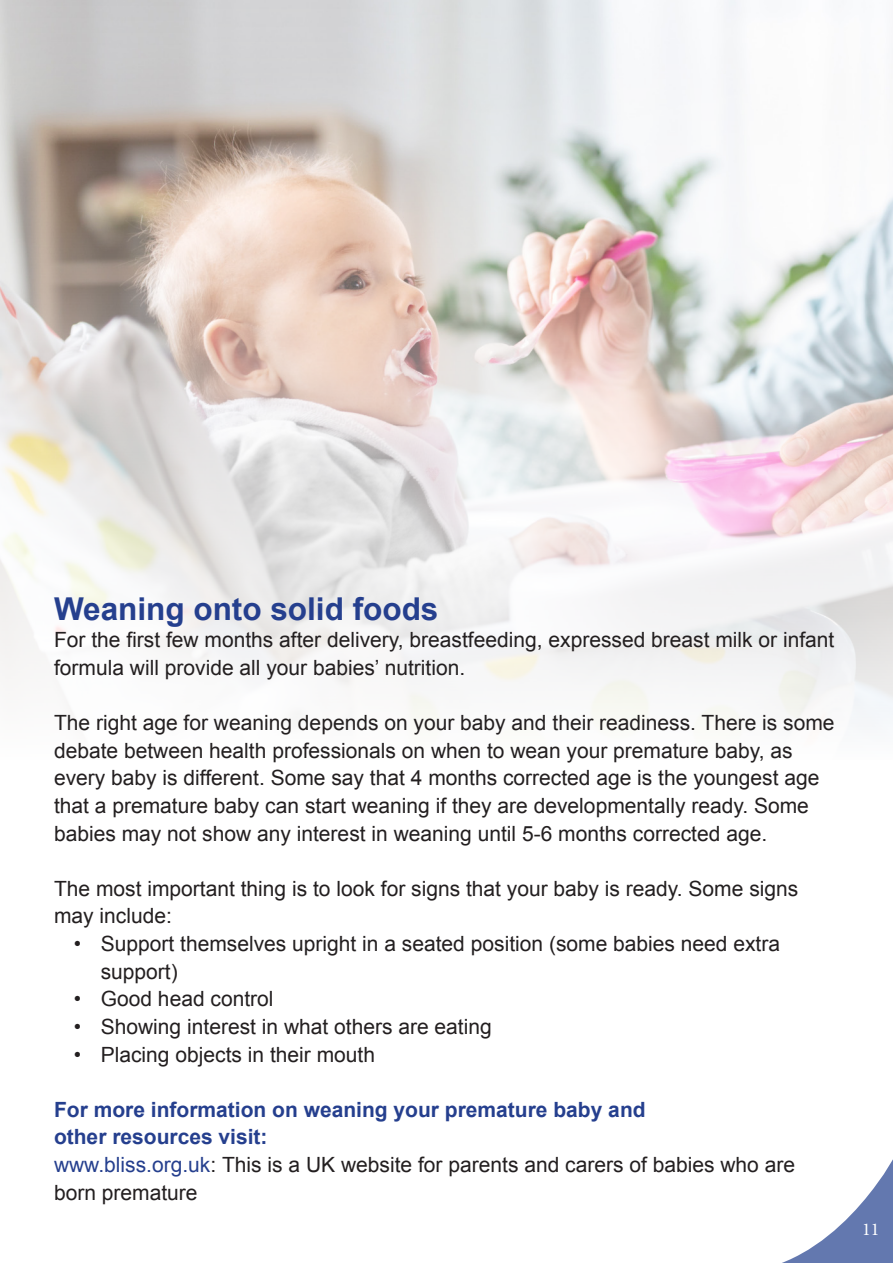
<style>
.page{position:relative;width:893px;height:1263px;background:#fff}
.page>*{position:absolute;margin:0;border:0;box-sizing:border-box;transform-origin:0 0}
.t1{font:700 31.5px "Arial";color:#253f8e}
.t2{font:21px/27.6px "Arial";color:#231f20}
.t3{font:700 21px "Arial";color:#253f8e}
.t4{font:18px "Minion Pro";color:#fff}
.s1{color:#253f8e}
</style>
<div class="page">
<img style="left:0;top:0;width:893px;height:727px">
<svg style="left:782px;top:1159px;width:111px;height:104px"></svg>
<p class="t1" style="left:54px;top:588px;width:386px">Weaning onto solid foods</p>
<p class="t2" style="left:54px;top:626px;width:782px">For the first few months after delivery, breastfeeding, expressed breast milk or infant formula will provide all your babies’ nutrition.</p>
<p class="t2" style="left:54px;top:709px;width:782px">The right age for weaning depends on your baby and their readiness. There is some debate between health professionals on when to wean your premature baby, as every baby is different. Some say that 4 months corrected age is the youngest age that a premature baby can start weaning if they are developmentally ready. Some babies may not show any interest in weaning until 5-6 months corrected age.</p>
<p class="t2" style="left:54px;top:875px;width:746px">The most important thing is to look for signs that your baby is ready. Some signs may include:</p>
<p class="t2" style="left:101px;top:930px;width:681px;text-indent:-27px">• Support themselves upright in a seated position (some babies need extra support)</p>
<p class="t2" style="left:74px;top:985px;width:201px">• Good head control</p>
<p class="t2" style="left:74px;top:1013px;width:420px">• Showing interest in what others are eating</p>
<p class="t2" style="left:74px;top:1040px;width:303px">• Placing objects in their mouth</p>
<p class="t3" style="left:54px;top:1095px;width:593px">For more information on weaning your premature baby and</p>
<p class="t3" style="left:54px;top:1123px;width:215px">other resources visit:</p>
<p class="t2" style="left:54px;top:1151px;width:743px"><span class="s1">www.bliss.org.uk</span>: This is a UK website for parents and carers of babies who are born premature</p>
<p class="t4" style="left:862px;top:1217px;width:19px">11</p>
</div>
